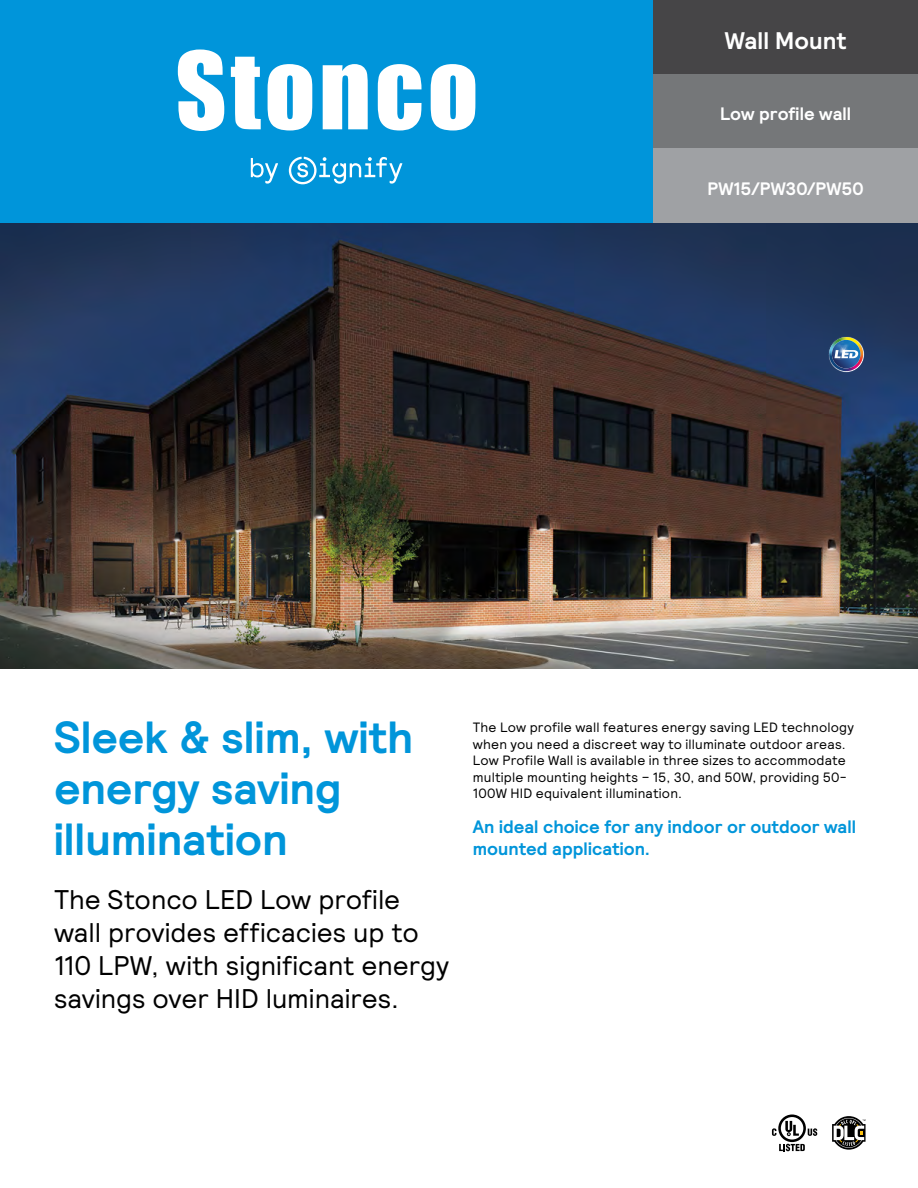
<style>
.page{position:relative;width:918px;height:1188px;background:#fff}
.page>*{position:absolute;margin:0;border:0;box-sizing:border-box;transform-origin:0 0}
.t1{font:700 45px/51px "Relative";color:#0095da}
.t2{font:27px/33px "Relative";color:#000}
.t3{font:700 24px "Relative";color:#fff}
.t4{font:700 18px/22.5px "Relative";color:#0095da}
.t5{font:700 18px "Relative";color:#fff}
.t6{font:13.5px/16.5px "Relative";letter-spacing:.015em;color:#000}
</style>
<div class="page">
<img style="left:0;top:223px;width:918px;height:445px">
<svg style="left:832px;top:1116px;width:34px;height:34px"></svg>
<svg style="left:779px;top:1144px;width:26px;height:7px"></svg>
<svg style="left:808px;top:1128px;width:9px;height:8px"></svg>
<svg style="left:778px;top:1114px;width:28px;height:28px"></svg>
<div style="left:781px;top:1117px;width:22px;height:23px;background:#fff;border-radius:50%"></div>
<svg style="left:785px;top:1121px;width:14px;height:15px"></svg>
<svg style="left:772px;top:1128px;width:4px;height:8px"></svg>
<div style="left:0;top:0;width:653px;height:223px;background:#0095da"></div>
<div style="left:653px;top:0;width:265px;height:74px;background:#464547"></div>
<div style="left:653px;top:74px;width:265px;height:74px;background:#757779"></div>
<div style="left:653px;top:148px;width:265px;height:75px;background:#9fa1a4"></div>
<svg style="left:251px;top:157px;width:151px;height:27px"></svg>
<svg style="left:178px;top:49px;width:297px;height:82px"></svg>
<svg style="left:828px;top:336px;width:36px;height:36px"></svg>
<svg style="left:829px;top:337px;width:33px;height:34px"></svg>
<h3 class="t3" style="left:725px;top:25px;width:123px">Wall Mount</h3>
<h3 class="t5" style="left:720px;top:102px;width:133px">Low profile wall</h3>
<h3 class="t5" style="left:708px;top:177px;width:158px">PW15/PW30/PW50</h3>
<h1 class="t1" style="left:54px;top:712px;width:361px">Sleek &amp; slim, with energy saving illumination</h1>
<h2 class="t2" style="left:54px;top:882px;width:397px">The Stonco LED Low profile wall provides efficacies up to<br>110 LPW, with significant energy savings over HID luminaires.</h2>
<p class="t6" style="left:473px;top:719px;width:383px">The Low profile wall features energy saving LED technology when you need a discreet way to illuminate outdoor areas.<br>Low Profile Wall is available in three sizes to accommodate multiple mounting heights – 15, 30, and 50W, providing 50- 100W HID equivalent illumination.</p>
<h3 class="t4" style="left:473px;top:815px;width:385px">An ideal choice for any indoor or outdoor wall mounted application.</h3>
</div>
